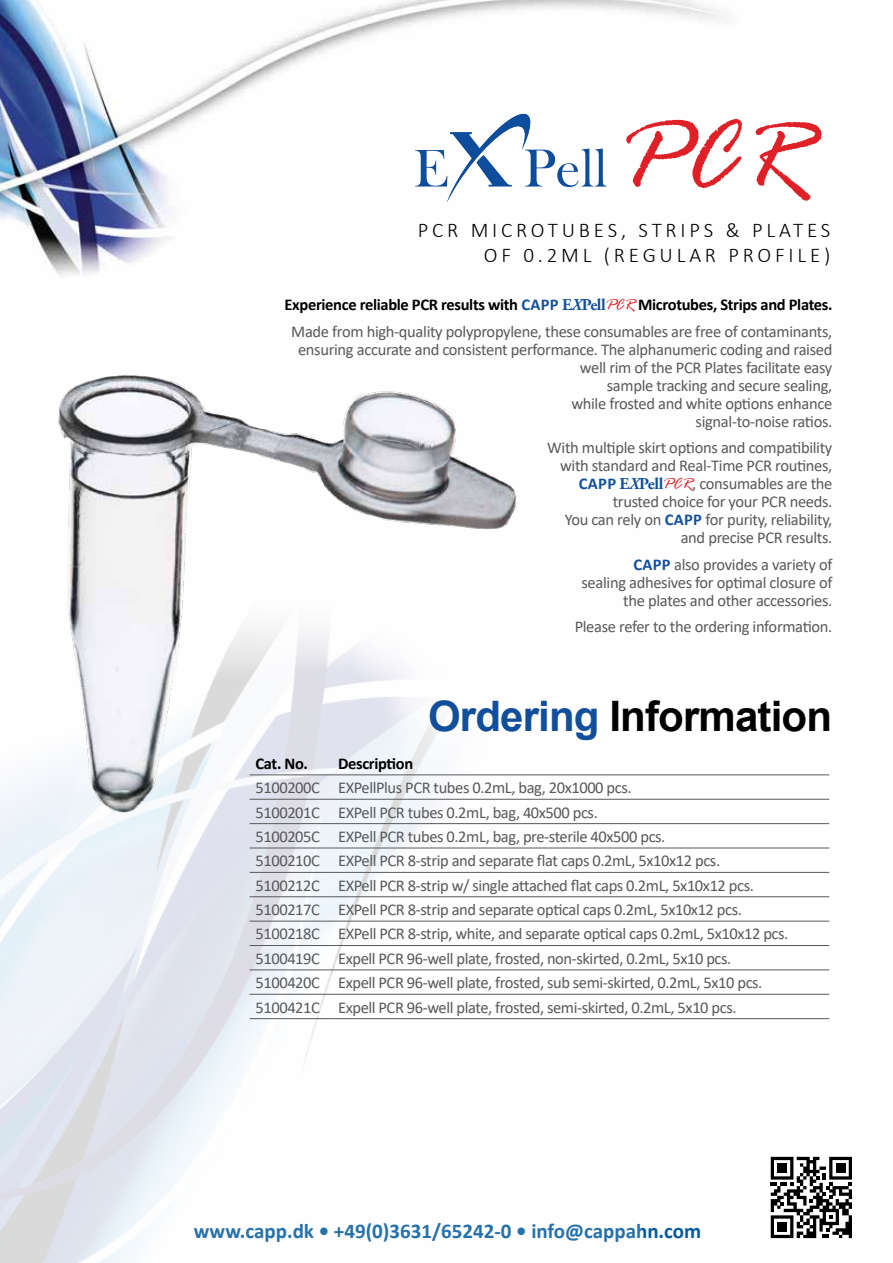
<style>
.page{position:relative;width:893px;height:1263px;background:#fff}
.page>*{position:absolute;margin:0;border:0;box-sizing:border-box;transform-origin:0 0}
.t1{font:italic 105px "Rage";color:#df2027}
.t2{font:700 42px "Arial";letter-spacing:-.02em;color:#000}
.t3{font:300 21px/25.2px "Calibri";letter-spacing:.18em;color:#000;text-align:right}
.t4{font:700 21px "Calibri";color:#00599d}
.t5{font:16.5px/18px "Calibri";letter-spacing:-.025em;color:#58595b;text-align:right}
.t6{font:700 16.5px "Calibri";letter-spacing:-.02em;color:#000}
.s1{font-weight:700;color:#000}
.s2{font-weight:700;color:#114e9c}
.s3{font-family:"Adobe Garamond Pro";font-weight:700;color:#114e9c}
.s4{font-family:"Adobe Garamond Pro";font-weight:700;font-style:italic;color:#114e9c}
.s5{font-family:"Rage";font-style:italic;color:#df2027}
.s6{color:#114e9c}
</style>
<div class="page">
<svg style="left:771px;top:1157px;width:81px;height:81px"></svg>
<img style="left:0;top:774px;width:641px;height:489px">
<img style="left:0;top:0;width:725px;height:275px">
<svg style="left:415px;top:114px;width:192px;height:89px"></svg>
<hr style="left:332px;top:775px;width:497px;height:1px;background:#58595b">
<hr style="left:332px;top:799px;width:497px;height:1px;background:#58595b">
<hr style="left:332px;top:823px;width:497px;height:1px;background:#58595b">
<hr style="left:250px;top:848px;width:82px;height:1px;background:#58595b">
<hr style="left:332px;top:848px;width:497px;height:1px;background:#58595b">
<hr style="left:250px;top:872px;width:82px;height:1px;background:#58595b">
<hr style="left:332px;top:872px;width:497px;height:1px;background:#58595b">
<hr style="left:250px;top:896px;width:82px;height:1px;background:#58595b">
<hr style="left:332px;top:896px;width:497px;height:1px;background:#58595b">
<hr style="left:250px;top:921px;width:82px;height:1px;background:#58595b">
<hr style="left:332px;top:921px;width:497px;height:1px;background:#58595b">
<hr style="left:250px;top:945px;width:82px;height:1px;background:#58595b">
<hr style="left:332px;top:945px;width:497px;height:1px;background:#58595b">
<hr style="left:250px;top:970px;width:82px;height:1px;background:#58595b">
<hr style="left:332px;top:970px;width:497px;height:1px;background:#58595b">
<hr style="left:250px;top:994px;width:82px;height:1px;background:#58595b">
<hr style="left:332px;top:994px;width:497px;height:1px;background:#58595b">
<hr style="left:250px;top:1018px;width:82px;height:1px;background:#58595b">
<hr style="left:332px;top:1018px;width:497px;height:1px;background:#58595b">
<img style="left:41px;top:375px;width:484px;height:451px">
<h1 class="t1" style="left:617px;top:101px;width:194px">PCR</h1>
<p class="t3" style="left:418px;top:217px;width:414px">PCR MICROTUBES, STRIPS &amp; PLATES<br>OF 0.2ML (REGULAR PROFILE)</p>
<p class="t5" style="left:285px;top:291px;width:549px;line-height:26.5px;text-align:center"><span class="s1">Experience reliable PCR results with</span> <span class="s2">CAPP</span> <span class="s3">E</span><span class="s4">X</span><span class="s3">Pell</span><span class="s5">PCR</span> <span class="s1">Microtubes, Strips and Plates.<br></span>Made from high-quality polypropylene, these consumables are free of contaminants,</p>
<p class="t5" style="left:298px;top:340px;width:536px">ensuring accurate and consistent performance. The alphanumeric coding and raised well rim of the PCR Plates facilitate easy<br>sample tracking and secure sealing,<br>while frosted and white options enhance<br>signal-to-noise ratios.</p>
<p class="t5" style="left:547px;top:438px;width:287px">With multiple skirt options and compatibility with standard and Real-Time PCR routines, <span class="s2">CAPP</span> <span class="s3">E</span><span class="s4">X</span><span class="s3">Pell</span><span class="s5">PCR</span>, consumables are the trusted choice for your PCR needs.<br>You can rely on <span class="s2">CAPP</span> for purity, reliability, and precise PCR results.</p>
<p class="t5" style="left:581px;top:555px;width:252px"><span class="s2">CAPP</span> also provides a variety of<br>sealing adhesives for optimal closure of the plates and other accessories.</p>
<p class="t5" style="left:575px;top:617px;width:259px">Please refer to the ordering information.</p>
<h2 class="t2" style="left:428px;top:686px;width:406px"><span class="s6">Ordering</span> Information</h2>
<p class="t6" style="left:256px;top:751px;width:54px">Cat. No.</p>
<p class="t6" style="left:338px;top:751px;width:77px">Description</p>
<p class="t5" style="left:256px;top:775px;width:534px;line-height:24.3px;text-align:left">5100200C EXPellPlus PCR tubes 0.2mL, bag, 20x1000 pcs.<br>5100201C EXPell PCR tubes 0.2mL, bag, 40x500 pcs.<br>5100205C EXPell PCR tubes 0.2mL, bag, pre-sterile 40x500 pcs.<br>5100210C EXPell PCR 8-strip and separate flat caps 0.2mL, 5x10x12 pcs.<br>5100212C EXPell PCR 8-strip w/ single attached flat caps 0.2mL, 5x10x12 pcs.<br>5100217C EXPell PCR 8-strip and separate optical caps 0.2mL, 5x10x12 pcs.<br>5100218C EXPell PCR 8-strip, white, and separate optical caps 0.2mL, 5x10x12 pcs.<br>5100419C Expell PCR 96-well plate, frosted, non-skirted, 0.2mL, 5x10 pcs.<br>5100420C Expell PCR 96-well plate, frosted, sub semi-skirted, 0.2mL, 5x10 pcs.<br>5100421C Expell PCR 96-well plate, frosted, semi-skirted, 0.2mL, 5x10 pcs.</p>
<p class="t4" style="left:194px;top:1216px;width:509px">www.capp.dk • +49(0)3631/65242-0 • info@cappahn.com</p>
</div>
